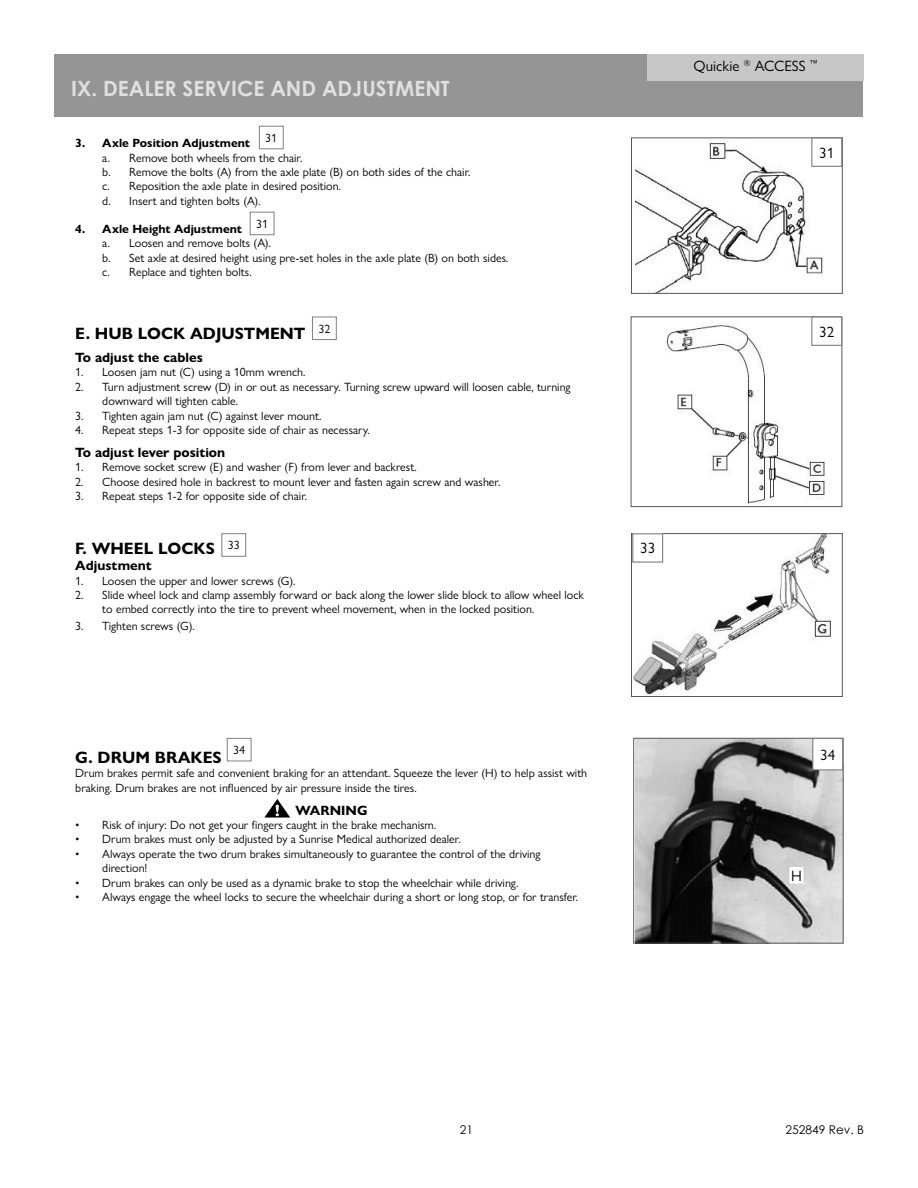
<style>
.page{position:relative;width:918px;height:1188px;background:#fff}
.page>*{position:absolute;margin:0;border:0;box-sizing:border-box;transform-origin:0 0}
.t1{font:700 21px "Century Gothic";color:#e0e0e0}
.t2{font:700 16.5px "Gill Sans Nova";color:#000}
.t3{font:15px "Gill Sans Nova";color:#000}
.t4{font:700 13.5px "Gill Sans Nova";color:#000}
.t5{font:12px/14.4px "Gill Sans Nova";color:#000}
.t6{font:700 12px "Gill Sans Nova";color:#000}
.t7{font:12px "Century Gothic";color:#000}
</style>
<div class="page">
<div style="left:54px;top:54px;width:809px;height:63px;background:#959595"></div>
<div style="left:647px;top:54px;width:217px;height:26px;background:#c7c7c7"></div>
<div style="left:221px;top:533px;width:25px;height:24px;border:1px solid #808080"></div>
<div style="left:227px;top:738px;width:25px;height:23px;border:1px solid #808080"></div>
<img style="left:636px;top:143px;width:187px;height:149px">
<div style="left:631px;top:138px;width:212px;height:156px;border:1px solid #585858"></div>
<div style="left:812px;top:138px;width:30px;height:28px;background:#fff"></div>
<div style="left:811px;top:138px;width:31px;height:29px;border:1px solid #808080"></div>
<img style="left:635px;top:740px;width:206px;height:202px">
<div style="left:633px;top:738px;width:210px;height:206px;border:1px solid #585858"></div>
<div style="left:813px;top:738px;width:30px;height:32px;background:#fff"></div>
<div style="left:812px;top:738px;width:31px;height:32px;border:1px solid #808080"></div>
<div style="left:250px;top:212px;width:25px;height:23px;border:1px solid #808080"></div>
<img style="left:666px;top:325px;width:159px;height:179px">
<div style="left:812px;top:317px;width:30px;height:28px;background:#fff"></div>
<div style="left:811px;top:317px;width:31px;height:29px;border:1px solid #808080"></div>
<div style="left:259px;top:126px;width:25px;height:23px;border:1px solid #808080"></div>
<img style="left:633px;top:535px;width:198px;height:160px">
<div style="left:631px;top:533px;width:212px;height:164px;border:1px solid #585858"></div>
<div style="left:633px;top:534px;width:30px;height:28px;background:#fff"></div>
<div style="left:632px;top:533px;width:31px;height:30px;border:1px solid #808080"></div>
<div style="left:312px;top:317px;width:25px;height:23px;border:1px solid #808080"></div>
<svg style="left:264px;top:799px;width:26px;height:19px"></svg>
<div style="left:790px;top:868px;width:13px;height:15px;background:#fff"></div>
<svg style="left:792px;top:574px;width:26px;height:48px"></svg>
<h1 class="t1" style="left:71px;top:79px;width:380px">IX. DEALER SERVICE AND ADJUSTMENT</h1>
<p class="t5" style="left:265px;top:132px;width:13px">31</p>
<p class="t6" style="left:75px;top:139px;width:176px">3. Axle Position Adjustment</p>
<p class="t5" style="left:102px;top:152px;width:370px">a. Remove both wheels from the chair.<br>b. Remove the bolts (A) from the axle plate (B) on both sides of the chair. c. Reposition the axle plate in desired position.<br>d. Insert and tighten bolts (A).</p>
<p class="t6" style="left:75px;top:225px;width:168px">4. Axle Height Adjustment</p>
<p class="t5" style="left:102px;top:237px;width:408px">a. Loosen and remove bolts (A).<br>b. Set axle at desired height using pre-set holes in the axle plate (B) on both sides. c. Replace and tighten bolts.</p>
<p class="t5" style="left:256px;top:218px;width:13px">31</p>
<p class="t5" style="left:318px;top:323px;width:13px">32</p>
<h2 class="t2" style="left:75px;top:328px;width:232px">E. HUB LOCK ADJUSTMENT</h2>
<p class="t4" style="left:75px;top:353px;width:129px">To adjust the cables</p>
<p class="t5" style="left:75px;top:366px;width:232px">1. Loosen jam nut (C) using a 10mm wrench.</p>
<p class="t5" style="left:102px;top:381px;width:470px;text-indent:-27px">2. Turn adjustment screw (D) in or out as necessary. Turning screw upward will loosen cable, turning downward will tighten cable.</p>
<p class="t5" style="left:75px;top:410px;width:248px">3. Tighten again jam nut (C) against lever mount.</p>
<p class="t5" style="left:75px;top:424px;width:296px">4. Repeat steps 1-3 for opposite side of chair as necessary.</p>
<p class="t4" style="left:75px;top:448px;width:151px">To adjust lever position</p>
<p class="t5" style="left:75px;top:461px;width:343px">1. Remove socket screw (E) and washer (F) from lever and backrest.</p>
<p class="t5" style="left:75px;top:476px;width:427px">2. Choose desired hole in backrest to mount lever and fasten again screw and washer.</p>
<p class="t5" style="left:75px;top:490px;width:233px">3. Repeat steps 1-2 for opposite side of chair.</p>
<h2 class="t2" style="left:75px;top:543px;width:141px">F. WHEEL LOCKS</h2>
<p class="t4" style="left:75px;top:561px;width:78px">Adjustment</p>
<p class="t5" style="left:75px;top:575px;width:222px">1. Loosen the upper and lower screws (G).</p>
<p class="t5" style="left:102px;top:589px;width:483px;text-indent:-27px">2. Slide wheel lock and clamp assembly forward or back along the lower slide block to allow wheel lock to embed correctly into the tire to prevent wheel movement, when in the locked position.</p>
<p class="t5" style="left:75px;top:620px;width:121px">3. Tighten screws (G).</p>
<p class="t5" style="left:228px;top:539px;width:13px">33</p>
<p class="t5" style="left:233px;top:744px;width:13px">34</p>
<h2 class="t2" style="left:75px;top:751px;width:148px">G. DRUM BRAKES</h2>
<p class="t5" style="left:75px;top:767px;width:513px">Drum brakes permit safe and convenient braking for an attendant. Squeeze the lever (H) to help assist with braking. Drum brakes are not influenced by air pressure inside the tires.</p>
<p class="t4" style="left:295px;top:805px;width:74px">WARNING</p>
<p class="t5" style="left:75px;top:819px;width:362px">• Risk of injury: Do not get your fingers caught in the brake mechanism.</p>
<p class="t5" style="left:75px;top:833px;width:387px">• Drum brakes must only be adjusted by a Sunrise Medical authorized dealer.</p>
<p class="t5" style="left:102px;top:848px;width:440px;text-indent:-27px">• Always operate the two drum brakes simultaneously to guarantee the control of the driving direction!</p>
<p class="t5" style="left:75px;top:877px;width:445px">• Drum brakes can only be used as a dynamic brake to stop the wheelchair while driving.</p>
<p class="t5" style="left:75px;top:891px;width:504px">• Always engage the wheel locks to secure the wheelchair during a short or long stop, or for transfer.</p>
<p class="t3" style="left:694px;top:61px;width:126px">Quickie <sup>®</sup> ACCESS <sup>™</sup></p>
<p class="t3" style="left:819px;top:147px;width:16px">31</p>
<p class="t3" style="left:819px;top:326px;width:16px">32</p>
<p class="t3" style="left:640px;top:543px;width:16px">33</p>
<p class="t3" style="left:820px;top:749px;width:16px">34</p>
<p class="t3" style="left:791px;top:871px;width:12px">H</p>
<p class="t7" style="left:460px;top:1124px;width:15px">21</p>
<p class="t7" style="left:786px;top:1124px;width:80px">252849 Rev. B</p>
</div>
